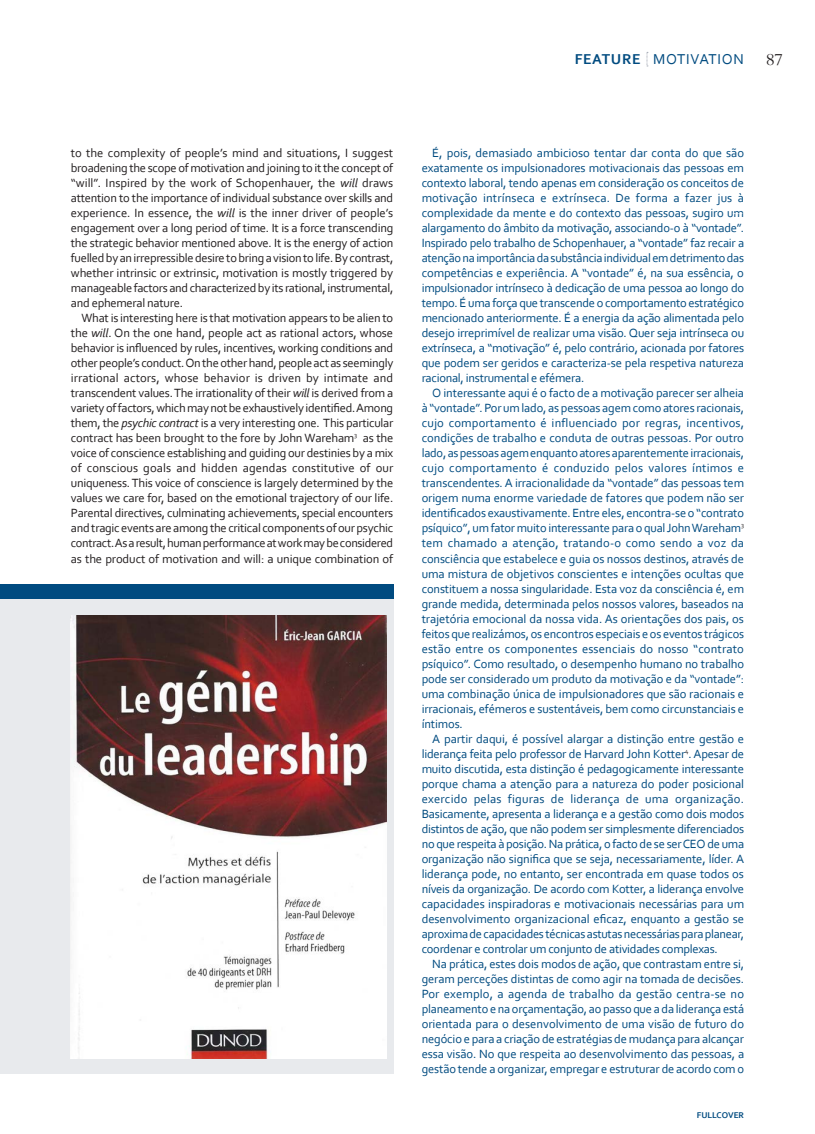
<style>
.page{position:relative;width:815px;height:1134px;background:#fff}
.page>*{position:absolute;margin:0;border:0;box-sizing:border-box;transform-origin:0 0}
.t1{font:17.5px "Bembo";color:#231f20}
.t2{font:15px "Corbel";letter-spacing:.04em;color:#004b80}
.Text{font:12.5px/15px "Corbel";letter-spacing:-.01em;color:#004b80;text-align:justify}
.Text-2{font:12.5px/15px "Corbel";letter-spacing:-.015em;color:#231f20;text-align:justify}
.t3{font:700 8.75px "Corbel";color:#004b80}
.s1{font-weight:700}
.s2{font-style:italic}
</style>
<div class="page">
<div style="left:0;top:584px;width:393px;height:489px;background:#e8eaed"></div>
<img style="left:71px;top:615px;width:315px;height:443px">
<svg style="left:647px;top:52px;width:1px;height:15px"></svg>
<div style="left:0;top:584px;width:393px;height:14px;background:#004b80"></div>
<p class="t2" style="left:575px;top:50px;width:171px"><span class="s1">FEATURE</span> MOTIVATION</p>
<p class="t1" style="left:766px;top:49px;width:19px">87</p>
<p class="Text-2" style="left:71px;top:145px;width:324px">to the complexity of people’s mind and situations, I suggest broadening the scope of motivation and joining to it the concept of “will”. Inspired by the work of Schopenhauer, the <span class="s2">will</span> draws attention to the importance of individual substance over skills and experience. In essence, the <span class="s2">will</span> is the inner driver of people’s engagement over a long period of time. It is a force transcending the strategic behavior mentioned above. It is the energy of action fuelled by an irrepressible desire to bring a vision to life. By contrast, whether intrinsic or extrinsic, motivation is mostly triggered by manageable factors and characterized by its rational, instrumental, and ephemeral nature.</p>
<p class="Text-2" style="left:71px;top:310px;width:324px;text-indent:11px">What is interesting here is that motivation appears to be alien to the <span class="s2">will</span>. On the one hand, people act as rational actors, whose behavior is influenced by rules, incentives, working conditions and other people’s conduct. On the other hand, people act as seemingly irrational actors, whose behavior is driven by intimate and transcendent values. The irrationality of their <span class="s2">will</span> is derived from a variety of factors, which may not be exhaustively identified. Among them, the <span class="s2">psychic contract</span> is a very interesting one. This particular contract has been brought to the fore by John Wareham<sup>3</sup> as the voice of conscience establishing and guiding our destinies by a mix of conscious goals and hidden agendas constitutive of our uniqueness. This voice of conscience is largely determined by the values we care for, based on the emotional trajectory of our life.<br>Parental directives, culminating achievements, special encounters and tragic events are among the critical components of our psychic contract. As a result, human performance at work may be considered as the product of motivation and will: a unique combination of</p>
<p class="Text" style="left:422px;top:145px;width:324px;text-indent:11px">É, pois, demasiado ambicioso tentar dar conta do que são exatamente os impulsionadores motivacionais das pessoas em contexto laboral, tendo apenas em consideração os conceitos de motivação intrínseca e extrínseca. De forma a fazer jus à complexidade da mente e do contexto das pessoas, sugiro um alargamento do âmbito da motivação, associando-o à “vontade”.<br>Inspirado pelo trabalho de Schopenhauer, a “vontade” faz recair a atenção na importância da substância individual em detrimento das competências e experiência. A “vontade” é, na sua essência, o impulsionador intrínseco à dedicação de uma pessoa ao longo do tempo. É uma força que transcende o comportamento estratégico mencionado anteriormente. É a energia da ação alimentada pelo desejo irreprimível de realizar uma visão. Quer seja intrínseca ou extrínseca, a “motivação” é, pelo contrário, acionada por fatores que podem ser geridos e caracteriza-se pela respetiva natureza racional, instrumental e efémera.</p>
<p class="Text" style="left:422px;top:385px;width:324px;text-indent:11px">O interessante aqui é o facto de a motivação parecer ser alheia à “vontade”. Por um lado, as pessoas agem como atores racionais, cujo comportamento é influenciado por regras, incentivos, condições de trabalho e conduta de outras pessoas. Por outro lado, as pessoas agem enquanto atores aparentemente irracionais, cujo comportamento é conduzido pelos valores íntimos e transcendentes. A irracionalidade da “vontade” das pessoas tem origem numa enorme variedade de fatores que podem não ser identificados exaustivamente. Entre eles, encontra-se o “contrato psíquico”, um fator muito interessante para o qual John Wareham<sup>3 </sup>tem chamado a atenção, tratando-o como sendo a voz da consciência que estabelece e guia os nossos destinos, através de uma mistura de objetivos conscientes e intenções ocultas que constituem a nossa singularidade. Esta voz da consciência é, em grande medida, determinada pelos nossos valores, baseados na trajetória emocional da nossa vida. As orientações dos pais, os feitos que realizámos, os encontros especiais e os eventos trágicos estão entre os componentes essenciais do nosso “contrato psíquico”. Como resultado, o desempenho humano no trabalho pode ser considerado um produto da motivação e da “vontade”: uma combinação única de impulsionadores que são racionais e irracionais, efémeros e sustentáveis, bem como circunstanciais e íntimos.</p>
<p class="Text" style="left:422px;top:731px;width:324px;text-indent:11px">A partir daqui, é possível alargar a distinção entre gestão e liderança feita pelo professor de Harvard John Kotter<sup>4</sup>. Apesar de muito discutida, esta distinção é pedagogicamente interessante porque chama a atenção para a natureza do poder posicional exercido pelas figuras de liderança de uma organização.<br>Basicamente, apresenta a liderança e a gestão como dois modos distintos de ação, que não podem ser simplesmente diferenciados no que respeita à posição. Na prática, o facto de se ser CEO de uma organização não significa que se seja, necessariamente, líder. A liderança pode, no entanto, ser encontrada em quase todos os níveis da organização. De acordo com Kotter, a liderança envolve capacidades inspiradoras e motivacionais necessárias para um desenvolvimento organizacional eficaz, enquanto a gestão se aproxima de capacidades técnicas astutas necessárias para planear, coordenar e controlar um conjunto de atividades complexas.</p>
<p class="Text" style="left:422px;top:956px;width:324px;text-indent:11px">Na prática, estes dois modos de ação, que contrastam entre si, geram perceções distintas de como agir na tomada de decisões.<br>Por exemplo, a agenda de trabalho da gestão centra-se no planeamento e na orçamentação, ao passo que a da liderança está orientada para o desenvolvimento de uma visão de futuro do negócio e para a criação de estratégias de mudança para alcançar essa visão. No que respeita ao desenvolvimento das pessoas, a gestão tende a organizar, empregar e estruturar de acordo com o</p>
<p class="t3" style="left:697px;top:1110px;width:49px">FULLCOVER</p>
</div>
